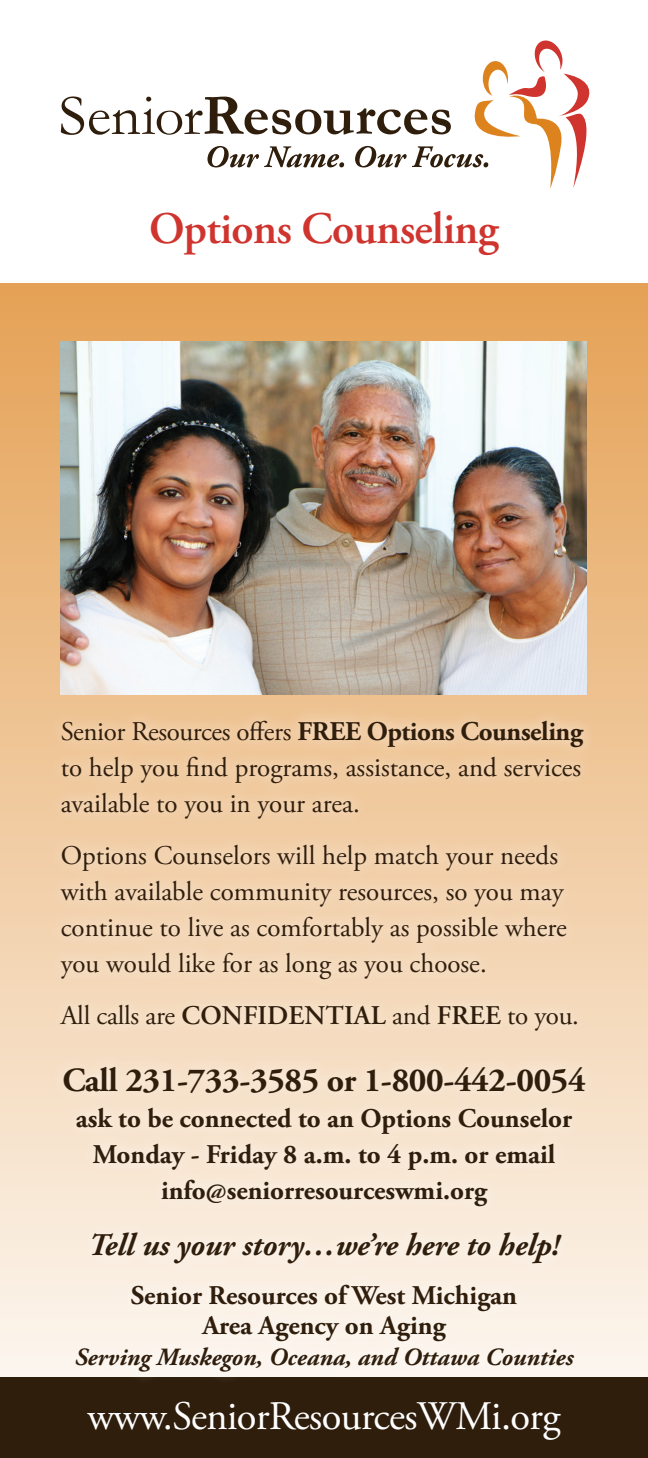
<style>
.page{position:relative;width:648px;height:1458px;background:#fff}
.page>*{position:absolute;margin:0;border:0;box-sizing:border-box;transform-origin:0 0}
.t1{font:600 45px "Adobe Garamond Pro";letter-spacing:-.015em;color:#cf342e}
.t2{font:40.5px "Adobe Garamond Pro";letter-spacing:-.015em;color:#fff}
.t3{font:700 33.75px "Adobe Garamond Pro";letter-spacing:-.01em;color:#301e0d}
.t4{font:italic 700 31.5px "Adobe Garamond Pro";color:#301e0d}
.t5{font:27px/36px "Adobe Garamond Pro";color:#301e0d;text-align:justify}
.t6{font:700 27px/36px "Adobe Garamond Pro";color:#301e0d;text-align:center}
.t7{font:italic 700 24.75px "Adobe Garamond Pro";color:#301e0d}
.s1{font-weight:700}
.s2{font-weight:600}
</style>
<div class="page">
<div style="left:0;top:284px;width:648px;height:1174px;background:linear-gradient(to bottom,#e3a157,#fffcfa)"></div>
<div style="left:0;top:1377px;width:648px;height:81px;background:#301e0d"></div>
<svg style="left:61px;top:40px;width:529px;height:148px"></svg>
<img style="left:61px;top:342px;width:525px;height:353px">
<div style="left:48px;top:707px;width:550px;height:679px;background:#fff;opacity:.75"></div>
<p class="t1" style="left:149px;top:202px;width:351px">Options Counseling</p>
<p class="t5" style="left:61px;top:714px;width:524px">Senior Resources offers <span class="s1">FREE Options Counseling </span>to help you find programs, assistance, and services available to you in your area.</p>
<p class="t5" style="left:61px;top:838px;width:508px;text-align:left">Options Counselors will help match your needs with available community resources, so you may continue to live as comfortably as possible where you would like for as long as you choose.</p>
<p class="t5" style="left:61px;top:999px;width:520px">All calls are <span class="s2">CONFIDENTIAL</span> and <span class="s2">FREE</span> to you.</p>
<p class="t3" style="left:62px;top:1060px;width:525px">Call 231-733-3585 or 1-800-442-0054</p>
<p class="t6" style="left:76px;top:1100px;width:498px">ask to be connected to an Options Counselor</p>
<p class="t6" style="left:93px;top:1136px;width:464px">Monday - Friday 8 a.m. to 4 p.m. or email info@seniorresourceswmi.org</p>
<p class="t4" style="left:88px;top:1227px;width:473px">Tell us your story…we’re here to help!</p>
<p class="t6" style="left:131px;top:1278px;width:388px">Senior Resources of West Michigan</p>
<p class="t6" style="left:202px;top:1307px;width:245px">Area Agency on Aging</p>
<p class="t7" style="left:75px;top:1343px;width:500px">Serving Muskegon, Oceana, and Ottawa Counties</p>
<p class="t2" style="left:88px;top:1392px;width:474px">www.SeniorResourcesWMi.org</p>
</div>
